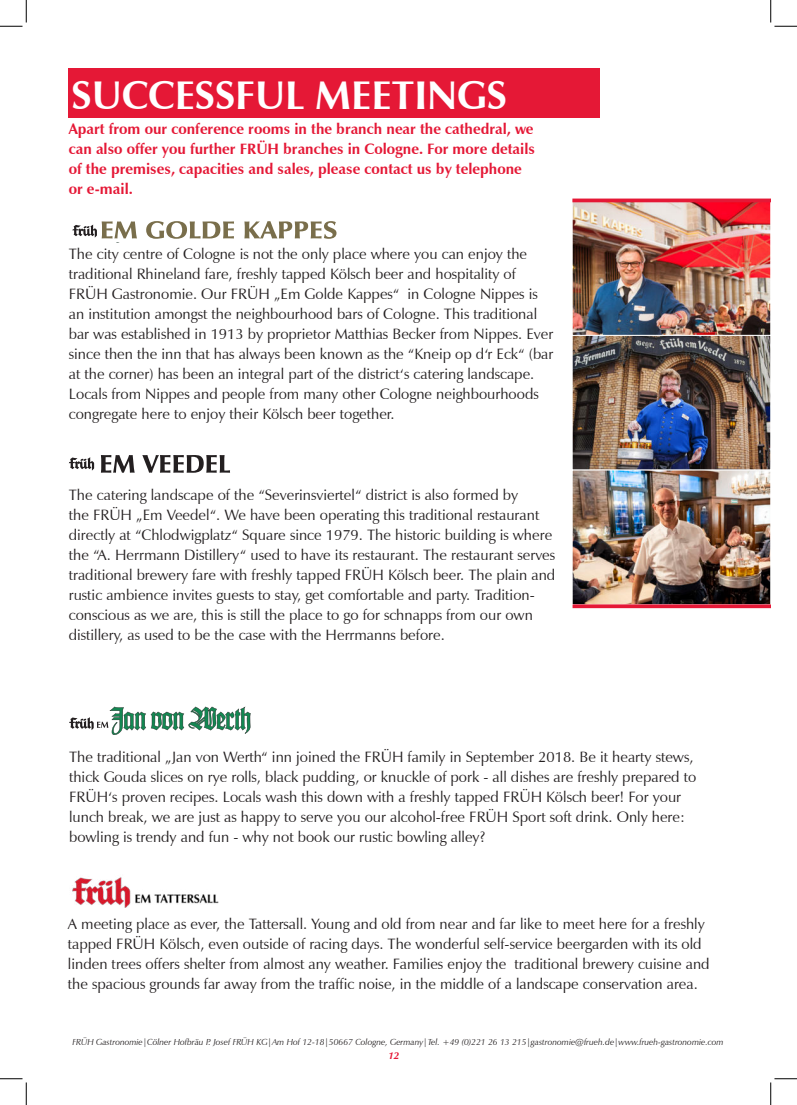
<style>
.page{position:relative;width:797px;height:1105px;background:#fff}
.page>*{position:absolute;margin:0;border:0;box-sizing:border-box;transform-origin:0 0}
.t1{font:700 40px "Zapf Humanist 601 BT";color:#fff}
.t2{font:15px/20px "Zapf Humanist 601 BT";color:#231f20}
.t3{font:700 15px/20px "Zapf Humanist 601 BT";color:#e51836}
.t4{font:italic 700 10px "Zapf Humanist 601 BT";color:#e51836}
.t5{font:italic 8.75px "Zapf Humanist 601 BT";color:#231f20}
</style>
<div class="page">
<svg style="left:101px;top:455px;width:129px;height:18px"></svg>
<svg style="left:69px;top:457px;width:25px;height:14px"></svg>
<img style="left:574px;top:202px;width:194px;height:132px">
<div style="left:572px;top:200px;width:198px;height:136px;border:1px solid #fff"></div>
<img style="left:574px;top:337px;width:194px;height:131px">
<div style="left:572px;top:335px;width:198px;height:135px;border:1px solid #fff"></div>
<img style="left:574px;top:472px;width:194px;height:131px">
<div style="left:572px;top:470px;width:198px;height:135px;border:1px solid #fff"></div>
<hr style="left:572px;top:199px;width:198px;height:3px;background:#e51836">
<svg style="left:572px;top:604px;width:198px;height:4px"></svg>
<svg style="left:72px;top:221px;width:264px;height:18px"></svg>
<div style="left:68px;top:69px;width:531px;height:49px;background:#e51836"></div>
<svg style="left:69px;top:707px;width:182px;height:28px"></svg>
<img style="left:72px;top:877px;width:147px;height:30px">
<svg style="left:0;top:0;width:27px;height:27px"></svg>
<svg style="left:0;top:1078px;width:27px;height:27px"></svg>
<svg style="left:770px;top:0;width:27px;height:27px"></svg>
<svg style="left:770px;top:1078px;width:27px;height:27px"></svg>
<h1 class="t1" style="left:71px;top:79px;width:437px">SUCCESSFUL MEETINGS</h1>
<p class="t3" style="left:69px;top:121px;width:467px">Apart from our conference rooms in the branch near the cathedral, we can also offer you further FRÜH branches in Cologne. For more details of the premises, capacities and sales, please contact us by telephone or e-mail.</p>
<p class="t2" style="left:69px;top:245px;width:486px">The city centre of Cologne is not the only place where you can enjoy the traditional Rhineland fare, freshly tapped Kölsch beer and hospitality of FRÜH Gastronomie. Our FRÜH „Em Golde Kappes“ in Cologne Nippes is an institution amongst the neighbourhood bars of Cologne. This traditional bar was established in 1913 by proprietor Matthias Becker from Nippes. Ever since then the inn that has always been known as the “Kneip op d‘r Eck“ (bar at the corner) has been an integral part of the district‘s catering landscape.<br>Locals from Nippes and people from many other Cologne neighbourhoods congregate here to enjoy their Kölsch beer together.</p>
<p class="t2" style="left:69px;top:486px;width:488px">The catering landscape of the “Severinsviertel“ district is also formed by<br>the FRÜH „Em Veedel“. We have been operating this traditional restaurant directly at “Chlodwigplatz“ Square since 1979. The historic building is where the “A. Herrmann Distillery“ used to have its restaurant. The restaurant serves traditional brewery fare with freshly tapped FRÜH Kölsch beer. The plain and rustic ambience invites guests to stay, get comfortable and party. Tradition&shy;conscious as we are, this is still the place to go for schnapps from our own distillery, as used to be the case with the Herrmanns before.</p>
<p class="t2" style="left:69px;top:748px;width:628px">The traditional „Jan von Werth“ inn joined the FRÜH family in September 2018. Be it hearty stews, thick Gouda slices on rye rolls, black pudding, or knuckle of pork - all dishes are freshly prepared to FRÜH‘s proven recipes. Locals wash this down with a freshly tapped FRÜH Kölsch beer! For your lunch break, we are just as happy to serve you our alcohol-free FRÜH Sport soft drink. Only here: bowling is trendy and fun - why not book our rustic bowling alley?</p>
<p class="t2" style="left:68px;top:916px;width:643px">A meeting place as ever, the Tattersall. Young and old from near and far like to meet here for a freshly tapped FRÜH Kölsch, even outside of racing days. The wonderful self-service beergarden with its old linden trees offers shelter from almost any weather. Families enjoy the traditional brewery cuisine and the spacious grounds far away from the traffic noise, in the middle of a landscape conservation area.</p>
<p class="t5" style="left:72px;top:1038px;width:652px">FRÜH Gastronomie|Cölner Hofbräu P. Josef FRÜH KG|Am Hof 12-18|50667 Cologne, Germany|Tel. +49 (0)221 26 13 215|gastronomie@frueh.de|www.frueh-gastronomie.com</p>
<p class="t4" style="left:388px;top:1049px;width:12px">12</p>
</div>
